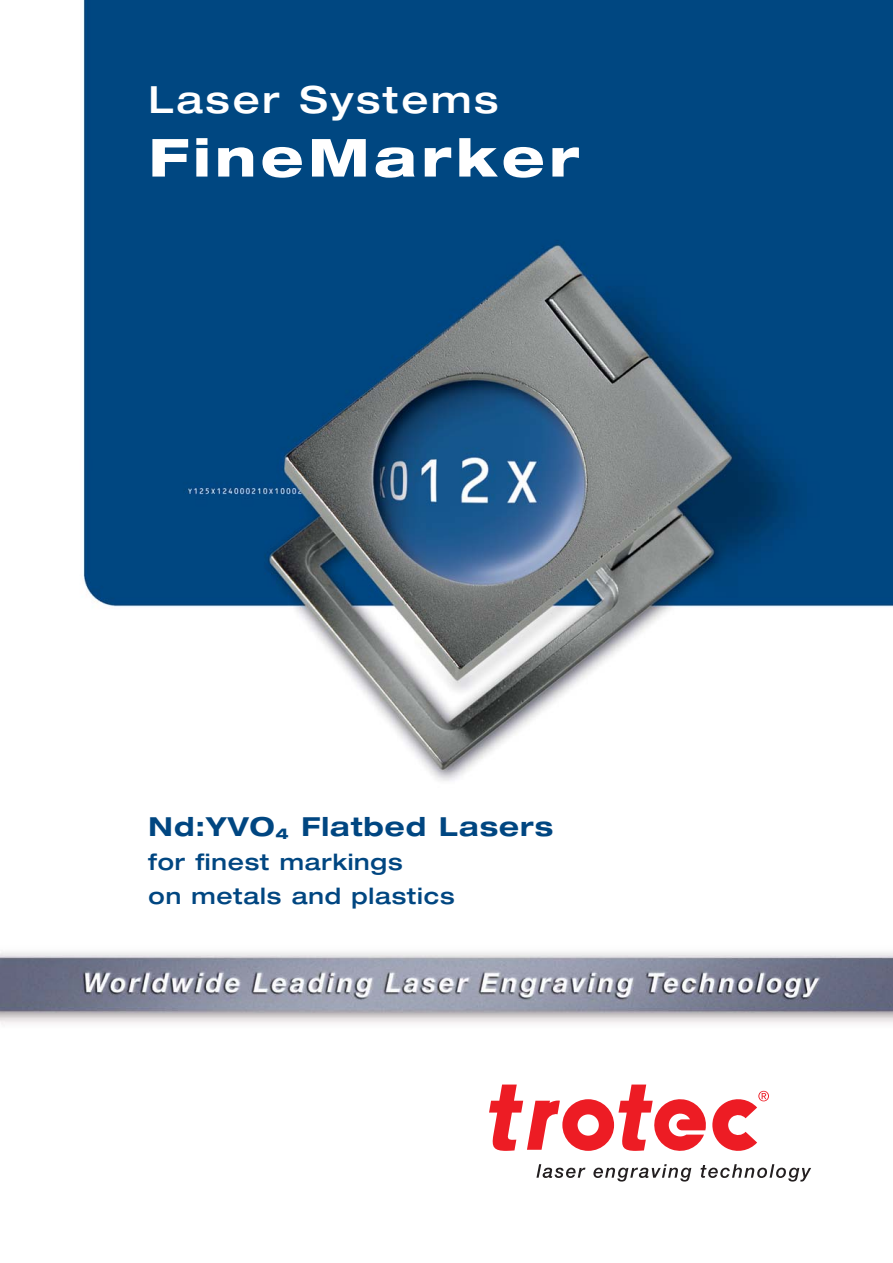
<style>
.page{position:relative;width:893px;height:1263px;background:#fff}
.page>*{position:absolute;margin:0;border:0;box-sizing:border-box;transform-origin:0 0}
.t1{font:800 expanded 52.5px "Helvetica Neue";letter-spacing:.09em;color:#fff}
.t2{font:500 expanded 37.5px "Helvetica Neue";letter-spacing:.075em;color:#fff}
.t3{font:700 expanded 26.25px "Helvetica Neue";letter-spacing:.04em;color:#004681}
.t4{font:500 expanded 22.5px/34px "Helvetica Neue";letter-spacing:.035em;color:#004681}
</style>
<div class="page">
<img style="left:0;top:952px;width:893px;height:72px">
<img style="left:83px;top:0;width:810px;height:781px">
<svg style="left:536px;top:1164px;width:49px;height:14px"></svg>
<svg style="left:593px;top:1164px;width:98px;height:18px"></svg>
<svg style="left:700px;top:1164px;width:111px;height:18px"></svg>
<svg style="left:489px;top:1085px;width:280px;height:66px"></svg>
<h2 class="t2" style="left:149px;top:85px;width:351px">Laser Systems</h2>
<h1 class="t1" style="left:149px;top:138px;width:432px">FineMarker</h1>
<p class="t3" style="left:149px;top:817px;width:406px">Nd:YVO<sub>4</sub> Flatbed Lasers</p>
<p class="t4" style="left:149px;top:847px;width:307px">for finest markings<br>on metals and plastics</p>
</div>
